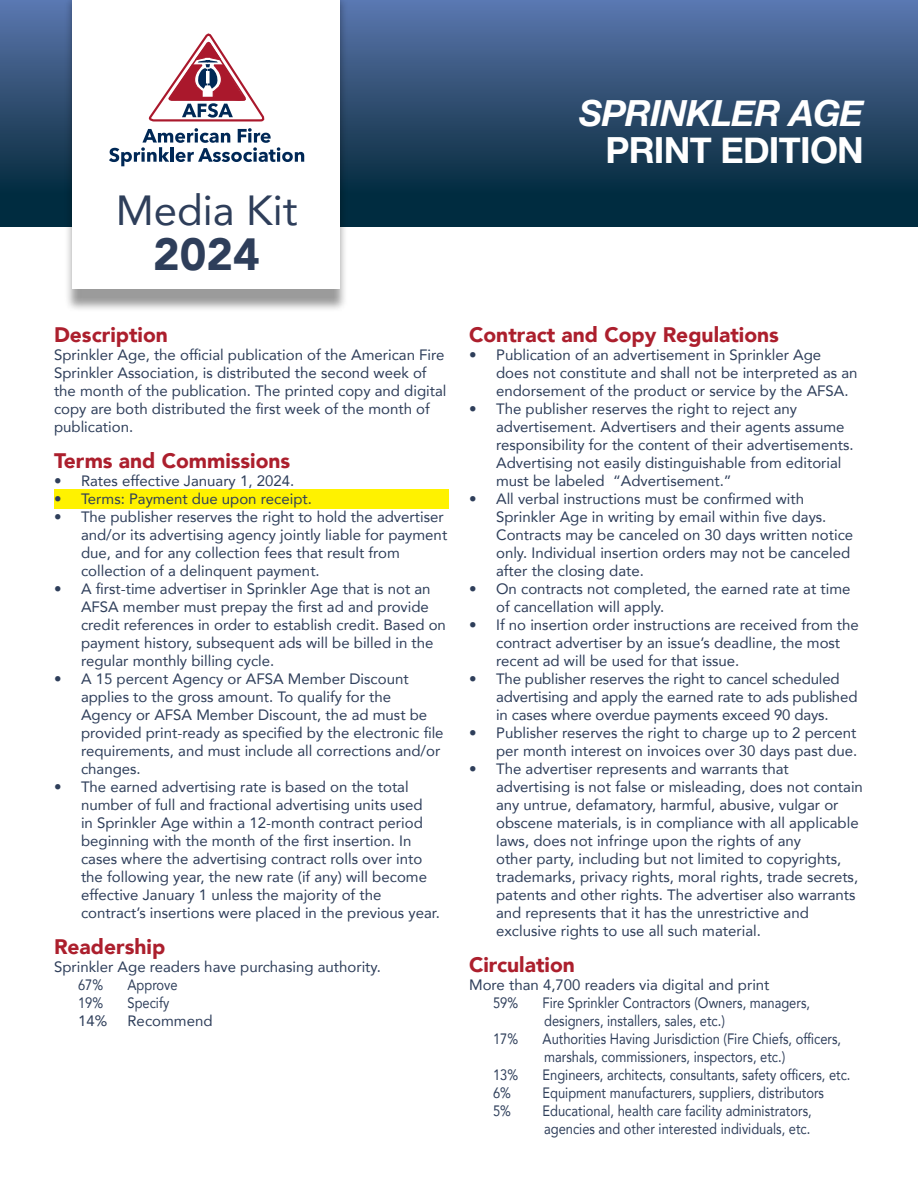
<style>
.page{position:relative;width:918px;height:1188px;background:#fff}
.page>*{position:absolute;margin:0;border:0;box-sizing:border-box;transform-origin:0 0}
.t1{font:900 45px "Avenir";color:#2e3e5a}
.t2{font:42px "Avenir";color:#2e3e5a}
.t3{font:italic 700 36px "Helvetica Neue";letter-spacing:-.02em;color:#fff}
.t4{font:700 36px "Helvetica Neue";letter-spacing:-.02em;color:#fff}
.t5{font:900 21px "Avenir";color:#ac1f2d}
.t6{font:15px/18px "Avenir";color:#2e3e5a}
.t7{font:15px/18px "Avenir";color:#2e3e5a;scale:.86 1}
</style>
<div class="page">
<div style="left:0;top:0;width:918px;height:227px;background:linear-gradient(to bottom,#5c75ab,#002230)"></div>
<div style="left:64px;top:0;width:285px;height:313px;background:#000;opacity:.4"></div>
<div style="left:72px;top:0;width:268px;height:289px;background:#fff"></div>
<svg style="left:109px;top:33px;width:195px;height:133px"></svg>
<div style="left:54px;top:489px;width:395px;height:20px;background:#fff200"></div>
<h2 class="t2" style="left:116px;top:177px;width:184px">Media Kit</h2>
<h1 class="t1" style="left:153px;top:216px;width:108px">2024</h1>
<h3 class="t5" style="left:54px;top:317px;width:115px">Description</h3>
<p class="t6" style="left:54px;top:346px;width:394px">Sprinkler Age, the official publication of the American Fire Sprinkler Association, is distributed the second week of the month of the publication. The printed copy and digital copy are both distributed the first week of the month of publication.</p>
<h3 class="t5" style="left:54px;top:443px;width:238px">Terms and Commissions</h3>
<p class="t6" style="left:54px;top:472px;width:242px">• Rates effective January 1, 2024.</p>
<p class="t6" style="left:54px;top:490px;width:259px">• Terms: Payment due upon receipt.</p>
<p class="t6" style="left:81px;top:508px;width:368px;text-indent:-27px">• The publisher reserves the right to hold the advertiser and/or its advertising agency jointly liable for payment due, and for any collection fees that result from collection of a delinquent payment.</p>
<p class="t6" style="left:81px;top:580px;width:366px;text-indent:-27px">• A first-time advertiser in Sprinkler Age that is not an AFSA member must prepay the first ad and provide credit references in order to establish credit. Based on payment history, subsequent ads will be billed in the regular monthly billing cycle.</p>
<p class="t6" style="left:81px;top:670px;width:364px;text-indent:-27px">• A 15 percent Agency or AFSA Member Discount applies to the gross amount. To qualify for the Agency or AFSA Member Discount, the ad must be provided print-ready as specified by the electronic file requirements, and must include all corrections and/or changes.</p>
<p class="t6" style="left:81px;top:778px;width:360px;text-indent:-27px">• The earned advertising rate is based on the total number of full and fractional advertising units used<br>in Sprinkler Age within a 12-month contract period beginning with the month of the first insertion. In cases where the advertising contract rolls over into the following year, the new rate (if any) will become effective January 1 unless the majority of the contract’s insertions were placed in the previous year.</p>
<h3 class="t5" style="left:54px;top:929px;width:113px">Readership</h3>
<p class="t6" style="left:78px;top:958px;width:304px;text-indent:-24px">Sprinkler Age readers have purchasing authority.<br>67%</p>
<p class="t7" style="left:127px;top:976px;width:60px">Approve</p>
<p class="t7" style="left:78px;top:994px;width:31px">19%</p>
<p class="t7" style="left:127px;top:994px;width:50px">Specify</p>
<p class="t6" style="left:78px;top:1012px;width:31px">14%</p>
<p class="t6" style="left:128px;top:1012px;width:87px">Recommend</p>
<h3 class="t3" style="left:579px;top:85px;width:286px">SPRINKLER AGE</h3>
<h3 class="t4" style="left:605px;top:122px;width:260px">PRINT EDITION</h3>
<h3 class="t5" style="left:469px;top:317px;width:311px">Contract and Copy Regulations</h3>
<p class="t6" style="left:496px;top:346px;width:363px;text-indent:-27px">• Publication of an advertisement in Sprinkler Age does not constitute and shall not be interpreted as an endorsement of the product or service by the AFSA.</p>
<p class="t6" style="left:496px;top:400px;width:359px;text-indent:-27px">• The publisher reserves the right to reject any advertisement. Advertisers and their agents assume responsibility for the content of their advertisements.<br>Advertising not easily distinguishable from editorial must be labeled “Advertisement.”</p>
<p class="t6" style="left:496px;top:490px;width:359px;text-indent:-27px">• All verbal instructions must be confirmed with Sprinkler Age in writing by email within five days.<br>Contracts may be canceled on 30 days written notice only. Individual insertion orders may not be canceled after the closing date.</p>
<p class="t6" style="left:496px;top:580px;width:356px;text-indent:-27px">• On contracts not completed, the earned rate at time of cancellation will apply.</p>
<p class="t6" style="left:496px;top:616px;width:364px;text-indent:-27px">• If no insertion order instructions are received from the contract advertiser by an issue’s deadline, the most recent ad will be used for that issue.</p>
<p class="t6" style="left:496px;top:670px;width:363px;text-indent:-27px">• The publisher reserves the right to cancel scheduled advertising and apply the earned rate to ads published in cases where overdue payments exceed 90 days.</p>
<p class="t6" style="left:469px;top:724px;width:390px;text-align:right">• Publisher reserves the right to charge up to 2 percent per month interest on invoices over 30 days past due.</p>
<p class="t6" style="left:496px;top:760px;width:368px;text-indent:-27px">• The advertiser represents and warrants that advertising is not false or misleading, does not contain any untrue, defamatory, harmful, abusive, vulgar or obscene materials, is in compliance with all applicable laws, does not infringe upon the rights of any<br>other party, including but not limited to copyrights, trademarks, privacy rights, moral rights, trade secrets, patents and other rights. The advertiser also warrants and represents that it has the unrestrictive and exclusive rights to use all such material.</p>
<h3 class="t5" style="left:469px;top:947px;width:107px">Circulation</h3>
<p class="t6" style="left:493px;top:976px;width:278px;text-indent:-24px">More than 4,700 readers via digital and print<br>59%</p>
<p class="t7" style="left:543px;top:994px;width:313px">Fire Sprinkler Contractors (Owners, managers, designers, installers, sales, etc.)</p>
<p class="t7" style="left:493px;top:1030px;width:31px">17%</p>
<p class="t7" style="left:543px;top:1030px;width:349px">Authorities Having Jurisdiction (Fire Chiefs, officers, marshals, commissioners, inspectors, etc.)</p>
<p class="t7" style="left:493px;top:1066px;width:31px">13%</p>
<p class="t7" style="left:543px;top:1066px;width:360px">Engineers, architects, consultants, safety officers, etc.</p>
<p class="t7" style="left:493px;top:1084px;width:22px">6%</p>
<p class="t7" style="left:543px;top:1084px;width:329px">Equipment manufacturers, suppliers, distributors</p>
<p class="t7" style="left:493px;top:1102px;width:22px">5%</p>
<p class="t7" style="left:543px;top:1102px;width:314px">Educational, health care facility administrators, agencies and other interested individuals, etc.</p>
</div>
